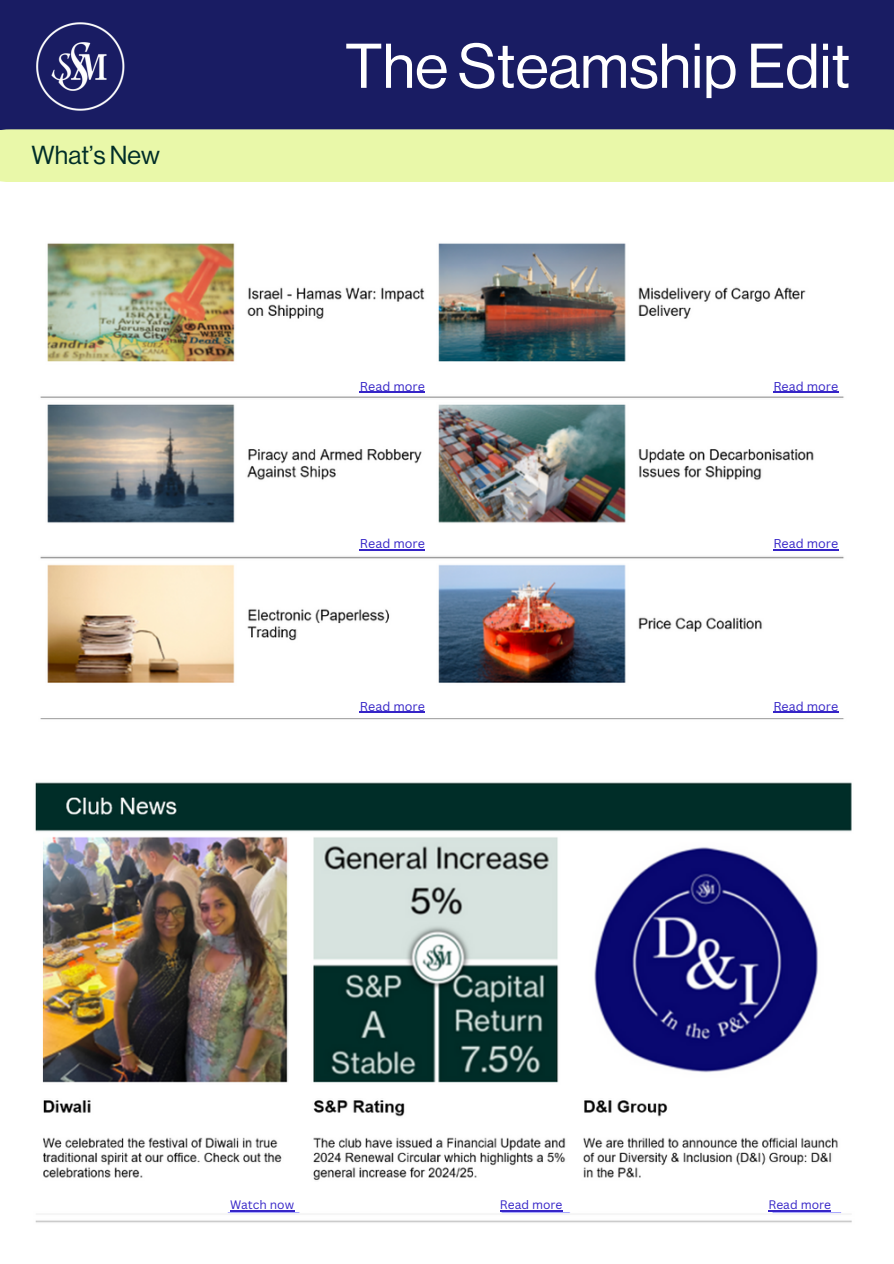
<style>
.page{position:relative;width:894px;height:1264px;background:#fff}
.page>*{position:absolute;margin:0;border:0;box-sizing:border-box;transform-origin:0 0}
.t1{font:61.8px "N Haas Grotesk DS Std 55 Rg";color:#fff}
.t2{font:25.5px "N Haas Grotesk DS Std 55 Rg";color:#002d28}
.t3{font:12.45px "Canva Sans";color:#3524c7}
.t4{font:12px "Canva Sans";color:#3524c7}
</style>
<div class="page">
<div style="left:0;top:0;width:893px;height:130px;background:#191c63"></div>
<img style="left:36px;top:22px;width:89px;height:89px">
<div style="left:0;top:129px;width:893px;height:53px;background:#e9f8a9"></div>
<img style="left:40px;top:243px;width:804px;height:477px">
<div style="left:236px;top:370px;width:205px;height:23px;background:#fff"></div>
<hr style="left:360px;top:391px;width:65px;height:1px;background:#3524c7">
<div style="left:649px;top:370px;width:205px;height:23px;background:#fff"></div>
<hr style="left:773px;top:391px;width:65px;height:1px;background:#3524c7">
<div style="left:649px;top:528px;width:205px;height:23px;background:#fff"></div>
<hr style="left:773px;top:549px;width:65px;height:1px;background:#3524c7">
<div style="left:236px;top:528px;width:205px;height:23px;background:#fff"></div>
<hr style="left:360px;top:549px;width:65px;height:1px;background:#3524c7">
<div style="left:236px;top:690px;width:205px;height:23px;background:#fff"></div>
<hr style="left:360px;top:712px;width:65px;height:1px;background:#3524c7">
<div style="left:649px;top:690px;width:205px;height:23px;background:#fff"></div>
<hr style="left:773px;top:712px;width:65px;height:1px;background:#3524c7">
<img style="left:35px;top:782px;width:817px;height:441px">
<div style="left:381px;top:1189px;width:196px;height:22px;background:#fff"></div>
<hr style="left:499px;top:1209px;width:63px;height:1px;background:#3524c7">
<div style="left:649px;top:1189px;width:197px;height:22px;background:#fff"></div>
<hr style="left:768px;top:1209px;width:62px;height:1px;background:#3524c7">
<div style="left:112px;top:1189px;width:197px;height:22px;background:#fff"></div>
<hr style="left:230px;top:1209px;width:64px;height:1px;background:#3524c7">
<p class="t2" style="left:32px;top:140px;width:130px">What’s New</p>
<p class="t1" style="left:345px;top:31px;width:507px">The Steamship Edit</p>
<p class="t3" style="left:360px;top:377px;width:66px">Read more</p>
<p class="t3" style="left:773px;top:377px;width:66px">Read more</p>
<p class="t3" style="left:360px;top:535px;width:66px">Read more</p>
<p class="t3" style="left:773px;top:535px;width:66px">Read more</p>
<p class="t3" style="left:360px;top:697px;width:66px">Read more</p>
<p class="t3" style="left:773px;top:697px;width:66px">Read more</p>
<p class="t4" style="left:230px;top:1196px;width:66px">Watch now</p>
<p class="t4" style="left:499px;top:1196px;width:64px">Read more</p>
<p class="t4" style="left:768px;top:1196px;width:64px">Read more</p>
</div>
